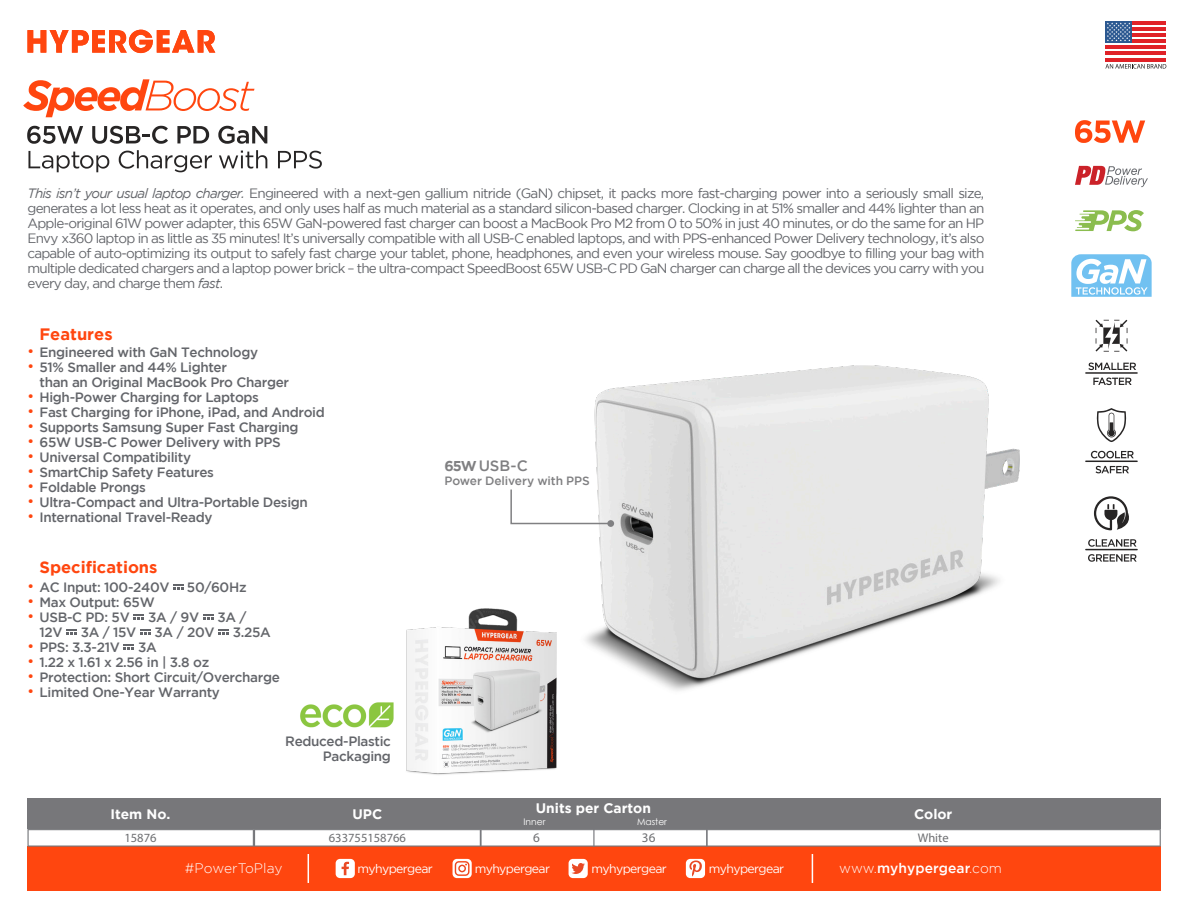
<style>
.page{position:relative;width:1188px;height:918px;background:#fff}
.page>*{position:absolute;margin:0;border:0;box-sizing:border-box;transform-origin:0 0}
.t1{font:700 16.5px "Gotham";color:#ff460f}
.t2{font:500 15px "Gotham";color:#808082}
.t3{font:700 13.8px "Gotham";color:#fff}
.t4{font:500 13.8px "Gotham";letter-spacing:.01em;color:#fff}
.t5{font:300 13.8px "Gotham";letter-spacing:.005em;color:#fff}
.t6{font:13.5px/15px "Gotham";letter-spacing:-.06em;color:#63656a;text-align:justify}
.t7{font:500 13.5px/15px "Gotham";letter-spacing:-.025em;color:#63656a;text-align:right}
.t8{font:13.2px "Myriad Pro";color:#6d6e71}
.t9{font:12.6px "Myriad Pro";color:#6d6e71}
.t10{font:12.3px "Gotham";letter-spacing:-.05em;color:#fff}
.t11{font:500 12px "Gotham";letter-spacing:-.01em;color:#808082}
.t12{font:9.15px "Century Gothic";color:#fff}
.s1{font-style:italic}
.s2{color:#ff460f}
.s3{color:#fff}
.s4{font-weight:700;font-size:14.25px}
.s5{font-weight:300}
</style>
<div class="page">
<img style="left:383px;top:608px;width:199px;height:191px">
<svg style="left:27px;top:30px;width:188px;height:23px"></svg>
<div style="left:27px;top:847px;width:1134px;height:44px;background:#ff460f"></div>
<div style="left:336px;top:859px;width:19px;height:19px;background:#fff;border-radius:4px"></div>
<svg style="left:342px;top:862px;width:7px;height:13px"></svg>
<div style="left:569px;top:859px;width:19px;height:19px;background:#fff;border-radius:4px"></div>
<svg style="left:571px;top:863px;width:14px;height:11px"></svg>
<div style="left:686px;top:859px;width:19px;height:19px;background:#fff;border-radius:4px"></div>
<svg style="left:689px;top:861px;width:13px;height:15px"></svg>
<svg style="left:308px;top:854px;width:1px;height:29px"></svg>
<svg style="left:812px;top:854px;width:1px;height:29px"></svg>
<svg style="left:453px;top:859px;width:19px;height:19px"></svg>
<svg style="left:1106px;top:24px;width:60px;height:28px"></svg>
<hr style="left:1106px;top:21px;width:60px;height:3px;background:#e02228">
<hr style="left:1106px;top:27px;width:60px;height:3px;background:#e02228">
<hr style="left:1106px;top:33px;width:60px;height:4px;background:#e02228">
<hr style="left:1106px;top:40px;width:60px;height:3px;background:#e02228">
<hr style="left:1106px;top:46px;width:60px;height:3px;background:#e02228">
<hr style="left:1106px;top:52px;width:60px;height:3px;background:#e02228">
<hr style="left:1106px;top:58px;width:60px;height:3px;background:#e02228">
<div style="left:1106px;top:21px;width:26px;height:22px;background:linear-gradient(to right,#2f5c92,#305c93)"></div>
<svg style="left:1107px;top:23px;width:23px;height:18px"></svg>
<svg style="left:1105px;top:64px;width:61px;height:5px"></svg>
<svg style="left:1075px;top:210px;width:69px;height:21px"></svg>
<svg style="left:1075px;top:120px;width:70px;height:23px"></svg>
<svg style="left:1075px;top:166px;width:73px;height:21px"></svg>
<svg style="left:1096px;top:320px;width:32px;height:32px"></svg>
<svg style="left:1088px;top:363px;width:48px;height:7px"></svg>
<svg style="left:1093px;top:378px;width:39px;height:7px"></svg>
<hr style="left:1085px;top:372px;width:53px;height:2px;background:#272525">
<svg style="left:1096px;top:408px;width:31px;height:34px"></svg>
<svg style="left:1091px;top:451px;width:43px;height:7px"></svg>
<svg style="left:1096px;top:466px;width:33px;height:7px"></svg>
<hr style="left:1085px;top:461px;width:53px;height:1px;background:#272525">
<svg style="left:1094px;top:496px;width:35px;height:34px"></svg>
<svg style="left:1088px;top:539px;width:48px;height:8px"></svg>
<svg style="left:1088px;top:554px;width:49px;height:8px"></svg>
<hr style="left:1085px;top:549px;width:53px;height:1px;background:#272525">
<svg style="left:1071px;top:254px;width:81px;height:43px"></svg>
<svg style="left:23px;top:79px;width:232px;height:38px"></svg>
<svg style="left:27px;top:126px;width:56px;height:18px"></svg>
<svg style="left:92px;top:126px;width:76px;height:18px"></svg>
<svg style="left:177px;top:126px;width:32px;height:17px"></svg>
<svg style="left:218px;top:126px;width:49px;height:18px"></svg>
<svg style="left:219px;top:150px;width:48px;height:19px"></svg>
<svg style="left:278px;top:151px;width:44px;height:18px"></svg>
<svg style="left:28px;top:151px;width:81px;height:21px"></svg>
<svg style="left:119px;top:150px;width:93px;height:22px"></svg>
<img style="left:580px;top:366px;width:439px;height:329px">
<svg style="left:134px;top:614px;width:10px;height:6px"></svg>
<svg style="left:123px;top:644px;width:10px;height:6px"></svg>
<svg style="left:204px;top:614px;width:10px;height:6px"></svg>
<svg style="left:66px;top:629px;width:11px;height:6px"></svg>
<svg style="left:140px;top:629px;width:10px;height:6px"></svg>
<svg style="left:218px;top:629px;width:10px;height:6px"></svg>
<svg style="left:510px;top:488px;width:102px;height:37px"></svg>
<div style="left:607px;top:520px;width:7px;height:7px;background:#808082;border-radius:50%"></div>
<svg style="left:173px;top:584px;width:10px;height:6px"></svg>
<img style="left:300px;top:697px;width:98px;height:34px">
<div style="left:27px;top:799px;width:1134px;height:30px;background:#77777a"></div>
<svg style="left:27px;top:829px;width:1134px;height:18px"></svg>
<p class="t6" style="left:27px;top:186px;width:958px"><span class="s1">This isn’t your usual laptop charger.</span> Engineered with a next-gen gallium nitride (GaN) chipset, it packs more fast-charging power into a seriously small size, generates a lot less heat as it operates, and only uses half as much material as a standard silicon-based charger. Clocking in at 51% smaller and 44% lighter than an Apple-original 61W power adapter, this 65W GaN-powered fast charger can boost a MacBook Pro M2 from 0 to 50% in just 40 minutes, or do the same for an HP Envy x360 laptop in as little as 35 minutes! It’s universally compatible with all USB-C enabled laptops, and with PPS-enhanced Power Delivery technology, it’s also capable of auto-optimizing its output to safely fast charge your tablet, phone, headphones, and even your wireless mouse. Say goodbye to filling your bag with multiple dedicated chargers and a laptop power brick – the ultra-compact SpeedBoost 65W USB-C PD GaN charger can charge all the devices you carry with you every day, and charge them <span class="s1">fast</span>.</p>
<p class="t1" style="left:39px;top:325px;width:75px">Features</p>
<p class="t7" style="left:27px;top:344px;width:232px"><span class="s2">•</span> Engineered with GaN Technology</p>
<p class="t7" style="left:27px;top:359px;width:201px"><span class="s2">•</span> 51% Smaller and 44% Lighter</p>
<p class="t7" style="left:27px;top:374px;width:263px"><span class="s3">•</span> than an Original MacBook Pro Charger</p>
<p class="t7" style="left:27px;top:389px;width:233px"><span class="s2">•</span> High-Power Charging for Laptops</p>
<p class="t7" style="left:27px;top:404px;width:299px"><span class="s2">•</span> Fast Charging for iPhone, iPad, and Android</p>
<p class="t7" style="left:27px;top:419px;width:273px"><span class="s2">•</span> Supports Samsung Super Fast Charging</p>
<p class="t7" style="left:27px;top:434px;width:255px"><span class="s2">•</span> 65W USB-C Power Delivery with PPS</p>
<p class="t7" style="left:27px;top:449px;width:165px"><span class="s2">•</span> Universal Compatibility</p>
<p class="t7" style="left:27px;top:464px;width:188px"><span class="s2">•</span> SmartChip Safety Features</p>
<p class="t7" style="left:27px;top:479px;width:120px"><span class="s2">•</span> Foldable Prongs</p>
<p class="t7" style="left:27px;top:494px;width:282px"><span class="s2">•</span> Ultra-Compact and Ultra-Portable Design</p>
<p class="t7" style="left:27px;top:509px;width:186px"><span class="s2">•</span> International Travel-Ready</p>
<p class="t1" style="left:39px;top:558px;width:120px">Specifications</p>
<p class="t7" style="left:187px;top:579px;width:61px">50/60Hz</p>
<p class="t7" style="left:148px;top:609px;width:53px">3A / 9V</p>
<p class="t7" style="left:217px;top:609px;width:31px">3A /</p>
<p class="t7" style="left:27px;top:579px;width:144px"><span class="s2">•</span> AC Input: 100-240V</p>
<p class="t7" style="left:27px;top:594px;width:129px"><span class="s2">•</span> Max Output: 65W</p>
<p class="t7" style="left:27px;top:609px;width:104px"><span class="s2">•</span> USB-C PD: 5V</p>
<p class="t7" style="left:27px;top:639px;width:94px"><span class="s2">•</span> PPS: 3.3-21V</p>
<p class="t7" style="left:27px;top:654px;width:183px"><span class="s2">•</span> 1.22 x 1.61 x 2.56 in | 3.8 oz</p>
<p class="t7" style="left:27px;top:669px;width:254px"><span class="s2">•</span> Protection: Short Circuit/Overcharge</p>
<p class="t7" style="left:27px;top:684px;width:194px"><span class="s2">•</span> Limited One-Year Warranty</p>
<p class="t7" style="left:39px;top:624px;width:25px">12V</p>
<p class="t7" style="left:81px;top:624px;width:57px">3A / 15V</p>
<p class="t7" style="left:155px;top:624px;width:61px">3A / 20V</p>
<p class="t7" style="left:233px;top:624px;width:39px">3.25A</p>
<p class="t7" style="left:138px;top:639px;width:20px">3A</p>
<p class="t7" style="left:285px;top:733px;width:107px">Reduced-Plastic<br>Packaging</p>
<p class="t2" style="left:444px;top:457px;width:85px"><span class="s4">65W</span> USB-C</p>
<p class="t11" style="left:444px;top:474px;width:147px">Power Delivery with PPS</p>
<p class="t3" style="left:110px;top:806px;width:62px">Item No.</p>
<p class="t3" style="left:353px;top:806px;width:31px">UPC</p>
<p class="t3" style="left:536px;top:800px;width:117px">Units per Carton</p>
<p class="t12" style="left:524px;top:815px;width:23px">Inner</p>
<p class="t12" style="left:637px;top:815px;width:32px">Master</p>
<p class="t3" style="left:914px;top:806px;width:40px">Color</p>
<p class="t9" style="left:124px;top:830px;width:34px">15876</p>
<p class="t9" style="left:329px;top:830px;width:79px">633755158766</p>
<p class="t8" style="left:533px;top:830px;width:8px">6</p>
<p class="t8" style="left:642px;top:830px;width:15px">36</p>
<p class="t9" style="left:918px;top:830px;width:32px">White</p>
<p class="t5" style="left:185px;top:861px;width:99px">#PowerToPlay</p>
<p class="t10" style="left:357px;top:862px;width:77px">myhypergear</p>
<p class="t10" style="left:475px;top:862px;width:77px">myhypergear</p>
<p class="t10" style="left:591px;top:862px;width:77px">myhypergear</p>
<p class="t10" style="left:709px;top:862px;width:77px">myhypergear</p>
<p class="t4" style="left:839px;top:860px;width:164px"><span class="s5">www.</span>myhypergear<span class="s5">.com</span></p>
</div>
